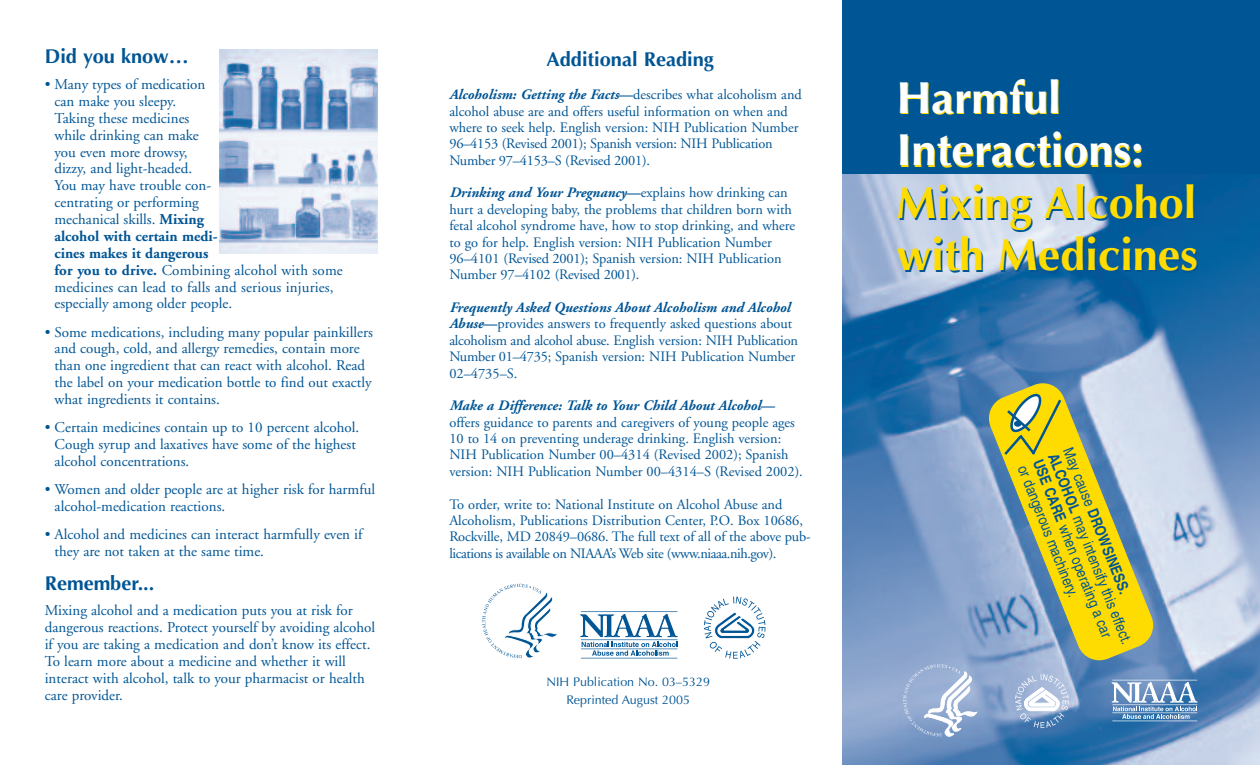
<style>
.page{position:relative;width:1260px;height:765px;background:#fff}
.page>*{position:absolute;margin:0;border:0;box-sizing:border-box;transform-origin:0 0}
.t1{font:700 45px/52.5px "Optima";color:#ffdc01}
.t2{font:700 20px "Optima";color:#005595}
.t3{font:15px/16.9px "Adobe Garamond";color:#005595}
.t4{font:15px/16.1px "Helvetica";color:#005595;scale:.85 1}
.t5{font:14.38px/16.4px "Adobe Garamond";color:#005595}
.t6{font:italic 700 14.38px "Adobe Garamond";color:#005595}
.t7{font:12.5px/17.9px "Optima";color:#005595;text-align:center}
.s1{font-weight:700}
.s2{font-weight:700;font-style:italic}
.s3{font-style:normal}
.s4{color:#fff}
</style>
<div class="page">
<img style="left:219px;top:50px;width:158px;height:204px">
<hr style="left:581px;top:612px;width:96px;height:1px;background:#005595">
<svg style="left:581px;top:614px;width:96px;height:42px"></svg>
<hr style="left:581px;top:649px;width:96px;height:1px;background:#005595">
<hr style="left:581px;top:658px;width:96px;height:1px;background:#005595">
<svg style="left:482px;top:584px;width:76px;height:75px"></svg>
<svg style="left:704px;top:597px;width:62px;height:62px"></svg>
<img style="left:842px;top:174px;width:418px;height:591px">
<svg style="left:986px;top:380px;width:170px;height:283px"></svg>
<div style="left:842px;top:0;width:418px;height:174px;background:#005595"></div>
<svg style="left:1002px;top:392px;width:62px;height:66px"></svg>
<div style="left:1014px;top:421px;width:8px;height:6px;background:#005595;border-radius:50%"></div>
<svg style="left:903px;top:664px;width:74px;height:75px"></svg>
<svg style="left:1015px;top:674px;width:54px;height:54px"></svg>
<hr style="left:1112px;top:680px;width:85px;height:1px;background:#fff">
<svg style="left:1112px;top:682px;width:85px;height:37px"></svg>
<hr style="left:1112px;top:713px;width:85px;height:1px;background:#fff">
<hr style="left:1112px;top:721px;width:85px;height:1px;background:#fff">
<h1 class="t2" style="left:45px;top:45px;width:145px">Did you know…</h1>
<p class="t3" style="left:54px;top:77px;width:290px;text-indent:-10px">• Many types of medication<br>can make you sleepy.<br>Taking these medicines<br>while drinking can make<br>you even more drowsy,<br>dizzy, and light-headed.<br>You may have trouble con-<br>centrating or performing<br>mechanical skills. <span class="s1">Mixing<br>alcohol with certain medi-<br>cines makes it dangerous<br>for you to drive.</span> Combining alcohol with some medicines can lead to falls and serious injuries, especially among older people.</p>
<p class="t3" style="left:55px;top:325px;width:320px;text-indent:-10px">• Some medications, including many popular painkillers and cough, cold, and allergy remedies, contain more than one ingredient that can react with alcohol. Read the label on your medication bottle to find out exactly what ingredients it contains.</p>
<p class="t3" style="left:55px;top:420px;width:306px;text-indent:-10px">• Certain medicines contain up to 10 percent alcohol.<br>Cough syrup and laxatives have some of the highest alcohol concentrations.</p>
<p class="t3" style="left:55px;top:482px;width:322px;text-indent:-10px">• Women and older people are at higher risk for harmful alcohol-medication reactions.</p>
<p class="t3" style="left:54px;top:527px;width:310px;text-indent:-10px">• Alcohol and medicines can interact harmfully even if they are not taken at the same time.</p>
<h1 class="t2" style="left:45px;top:571px;width:111px">Remember...</h1>
<p class="t3" style="left:45px;top:603px;width:332px">Mixing alcohol and a medication puts you at risk for dangerous reactions. Protect yourself by avoiding alcohol if you are taking a medication and don’t know its effect.<br>To learn more about a medicine and whether it will interact with alcohol, talk to your pharmacist or health care provider.</p>
<h1 class="t2" style="left:547px;top:47px;width:169px">Additional Reading</h1>
<p class="t5" style="left:449px;top:88px;width:354px"><span class="s2">Alcoholism: Getting the Facts</span><span class="s1">—</span>describes what alcoholism and alcohol abuse are and offers useful information on when and where to seek help. English version: NIH Publication Number 96–4153 (Revised 2001); Spanish version: NIH Publication Number 97–4153–S (Revised 2001).</p>
<p class="t5" style="left:449px;top:186px;width:347px"><span class="s2">Drinking and Your Pregnancy</span><span class="s1">—</span>explains how drinking can hurt a developing baby, the problems that children born with fetal alcohol syndrome have, how to stop drinking, and where to go for help. English version: NIH Publication Number 96–4101 (Revised 2001); Spanish version: NIH Publication Number 97–4102 (Revised 2001).</p>
<p class="t5" style="left:449px;top:301px;width:350px"><span class="s2">Frequently Asked Questions About Alcoholism and Alcohol Abuse</span><span class="s1">—</span>provides answers to frequently asked questions about alcoholism and alcohol abuse. English version: NIH Publication Number 01–4735; Spanish version: NIH Publication Number 02–4735–S.</p>
<h2 class="t6" style="left:449px;top:400px;width:327px">Make a Difference: Talk to Your Child About Alcohol<span class="s3">—</span></h2>
<p class="t5" style="left:449px;top:415px;width:355px">offers guidance to parents and caregivers of young people ages 10 to 14 on preventing underage drinking. English version:<br>NIH Publication Number 00–4314 (Revised 2002); Spanish version: NIH Publication Number 00–4314–S (Revised 2002).</p>
<p class="t5" style="left:449px;top:497px;width:363px">To order, write to: National Institute on Alcohol Abuse and Alcoholism, Publications Distribution Center, P.O. Box 10686, Rockville, MD 20849–0686. The full text of all of the above pub&shy;lications is available on NIAAA’s Web site (www.niaaa.nih.gov).</p>
<p class="t7" style="left:546px;top:673px;width:165px">NIH Publication No. 03–5329<br>Reprinted August 2005</p>
<p class="t1" style="left:897px;top:72px;width:303px"><span class="s4">Harmful<br>Interactions:<br></span>Mixing Alcohol with Medicines</p>
<p class="t4" style="left:1073px;top:445px;width:242px;rotate:68deg">May cause <span class="s1">DROWSINESS.<br>ALCOHOL</span> may intensify this effect.<br><span class="s1">USE CARE</span> when operating a car or dangerous machinery.</p>
</div>
